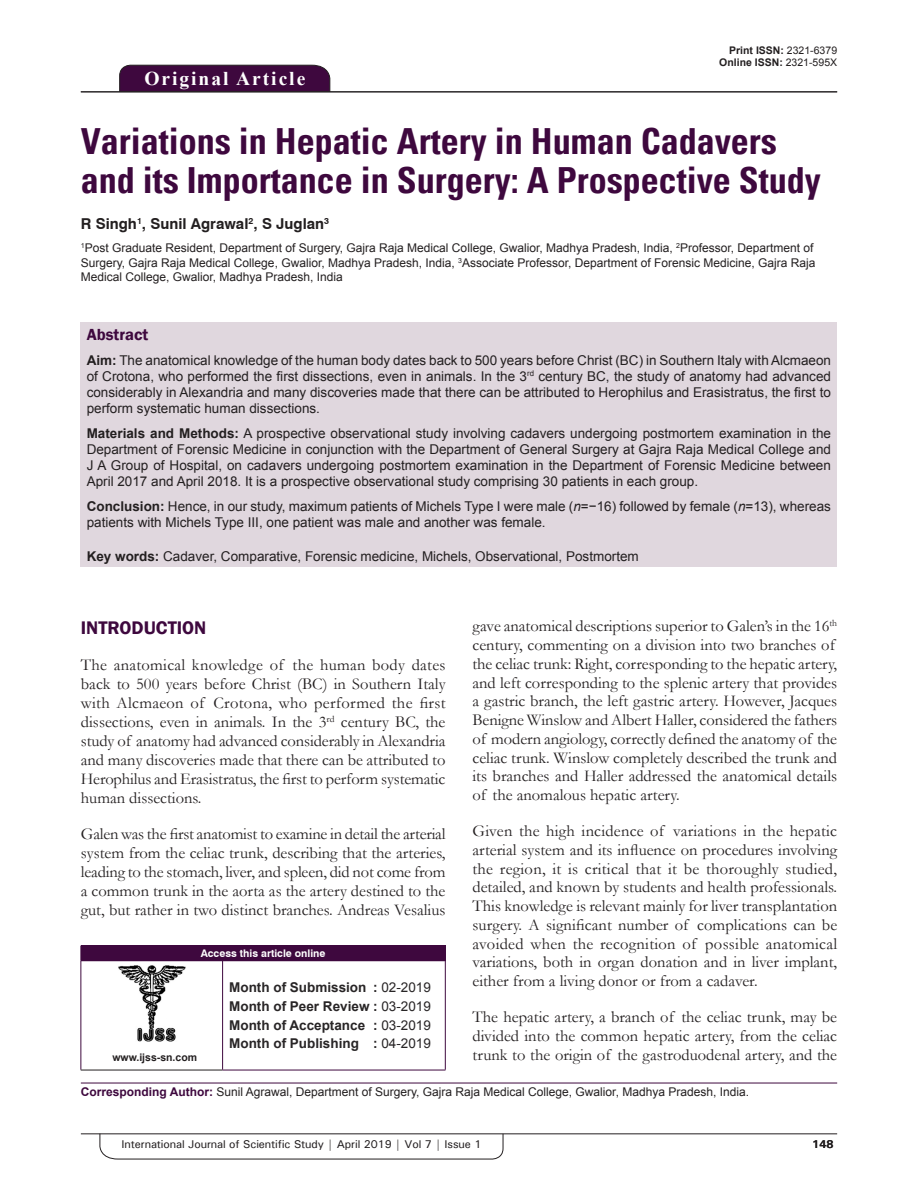
<style>
.page{position:relative;width:918px;height:1188px;background:#fff}
.page>*{position:absolute;margin:0;border:0;box-sizing:border-box;transform-origin:0 0}
.AT{font:700 condensed 36px/39px "Univers";color:#3e083e}
.AH{font:700 19.5px "Times New Roman";letter-spacing:.1em;color:#fff}
.t1{font:600 18.75px "Franklin Gothic";color:#3e083e}
.TX{font:16.5px/18.8px "Garamond";color:#231f20;text-align:justify}
.ABSH{font:600 16.5px "Franklin Gothic";color:#3e083e}
.AU{font:700 15px "Swiss 721 BT";color:#231f20}
.ABS{font:13.5px/16.2px "Arial";color:#231f20;text-align:justify}
.HIS{font:700 13.5px/18.8px "Arial";color:#282526;text-align:justify}
.KWD{font:13.5px "Arial";color:#231f20}
.AFF{font:12px/14.4px "Arial";color:#231f20}
.ADD{font:12px "Arial";color:#231f20}
.RF{font:500 11.25px "Univers";letter-spacing:-.01em;color:#231f20}
.t2{font:700 11.25px "Univers";color:#231f20}
.DOI{font:700 10.5px "Arial";color:#231f20}
.AAO{font:700 10.5px "Swiss 721 BT";color:#fff}
.Web{font:700 10.5px "Arial";color:#231f20}
.s1{font-weight:400}
.s2{font-weight:700}
.s3{font-style:italic}
.s4{font-weight:700;color:#3e083e}
</style>
<div class="page">
<hr style="left:81px;top:1134px;width:756px;height:1px;background:#231f20">
<svg style="left:100px;top:1133px;width:403px;height:26px"></svg>
<div style="left:119px;top:65px;width:211px;height:26px;background:#3e083e"></div>
<hr style="left:81px;top:91px;width:756px;height:1px;background:#231f20">
<div style="left:81px;top:322px;width:756px;height:245px;background:#e0d7de"></div>
<div style="left:81px;top:946px;width:364px;height:15px;background:#3e083e"></div>
<svg style="left:445px;top:946px;width:1px;height:14px"></svg>
<hr style="left:81px;top:961px;width:1px;height:109px;background:#3e083e">
<hr style="left:81px;top:1070px;width:142px;height:1px;background:#231f20">
<hr style="left:223px;top:960px;width:223px;height:1px;background:#3e083e">
<hr style="left:222px;top:961px;width:1px;height:109px;background:#3e083e">
<hr style="left:445px;top:961px;width:1px;height:109px;background:#3e083e">
<hr style="left:223px;top:1070px;width:223px;height:1px;background:#3e083e">
<img style="left:118px;top:965px;width:68px;height:76px">
<hr style="left:81px;top:1083px;width:756px;height:1px;background:#3e083e">
<p class="AH" style="left:144px;top:64px;width:162px">Original Article</p>
<p class="DOI" style="left:729px;top:42px;width:109px">Print ISSN: <span class="s1">2321-6379</span></p>
<p class="DOI" style="left:719px;top:55px;width:119px">Online ISSN: <span class="s1">2321-595X</span></p>
<p class="AT" style="left:81px;top:122px;width:741px">Variations in Hepatic Artery in Human Cadavers and its Importance in Surgery: A Prospective Study</p>
<p class="AU" style="left:81px;top:215px;width:250px">R Singh<sup>1</sup>, Sunil Agrawal<sup>2</sup>, S Juglan<sup>3</sup></p>
<p class="AFF" style="left:81px;top:241px;width:736px"><sup>1</sup>Post Graduate Resident, Department of Surgery, Gajra Raja Medical College, Gwalior, Madhya Pradesh, India, <sup>2</sup>Professor, Department of<br>Surgery, Gajra Raja Medical College, Gwalior, Madhya Pradesh, India, <sup>3</sup>Associate Professor, Department of Forensic Medicine, Gajra Raja<br>Medical College, Gwalior, Madhya Pradesh, India</p>
<p class="ABSH" style="left:87px;top:324px;width:63px">Abstract</p>
<p class="ABS" style="left:87px;top:352px;width:746px"><span class="s2">Aim:</span> The anatomical knowledge of the human body dates back to 500 years before Christ (BC) in Southern Italy with Alcmaeon of Crotona, who performed the first dissections, even in animals. In the 3<sup>rd</sup> century BC, the study of anatomy had advanced considerably in Alexandria and many discoveries made that there can be attributed to Herophilus and Erasistratus, the first to perform systematic human dissections.</p>
<p class="ABS" style="left:87px;top:425px;width:746px"><span class="s2">Materials and Methods:</span> A prospective observational study involving cadavers undergoing postmortem examination in the Department of Forensic Medicine in conjunction with the Department of General Surgery at Gajra Raja Medical College and J A Group of Hospital, on cadavers undergoing postmortem examination in the Department of Forensic Medicine between April 2017 and April 2018. It is a prospective observational study comprising 30 patients in each group.</p>
<p class="ABS" style="left:87px;top:498px;width:746px"><span class="s2">Conclusion:</span> Hence, in our study, maximum patients of Michels Type I were male (<span class="s3">n</span>=−16) followed by female (<span class="s3">n</span>=13), whereas patients with Michels Type III, one patient was male and another was female.</p>
<p class="KWD" style="left:87px;top:547px;width:554px"><span class="s2">Key words:</span> Cadaver, Comparative, Forensic medicine, Michels, Observational, Postmortem</p>
<p class="TX" style="left:473px;top:616px;width:366px;text-align:left">gave anatomical descriptions superior to Galen’s in the 16<sup>th </sup>century, commenting on a division into two branches of the celiac trunk: Right, corresponding to the hepatic artery, and left corresponding to the splenic artery that provides a gastric branch, the left gastric artery. However, Jacques Benigne Winslow and Albert Haller, considered the fathers of modern angiology, correctly defined the anatomy of the celiac trunk. Winslow completely described the trunk and its branches and Haller addressed the anatomical details of the anomalous hepatic artery.</p>
<p class="TX" style="left:473px;top:821px;width:366px">Given the high incidence of variations in the hepatic arterial system and its influence on procedures involving the region, it is critical that it be thoroughly studied, detailed, and known by students and health professionals.<br>This knowledge is relevant mainly for liver transplantation surgery. A significant number of complications can be avoided when the recognition of possible anatomical variations, both in organ donation and in liver implant, either from a living donor or from a cadaver.</p>
<p class="TX" style="left:473px;top:1007px;width:366px">The hepatic artery, a branch of the celiac trunk, may be divided into the common hepatic artery, from the celiac trunk to the origin of the gastroduodenal artery, and the</p>
<h1 class="t1" style="left:81px;top:616px;width:127px">INTRODUCTION</h1>
<p class="TX" style="left:81px;top:655px;width:366px">The anatomical knowledge of the human body dates back to 500 years before Christ (BC) in Southern Italy with Alcmaeon of Crotona, who performed the first dissections, even in animals. In the 3<sup>rd</sup> century BC, the study of anatomy had advanced considerably in Alexandria and many discoveries made that there can be attributed to Herophilus and Erasistratus, the first to perform systematic human dissections.</p>
<p class="TX" style="left:81px;top:824px;width:366px">Galen was the first anatomist to examine in detail the arterial system from the celiac trunk, describing that the arteries, leading to the stomach, liver, and spleen, did not come from a common trunk in the aorta as the artery destined to the gut, but rather in two distinct branches. Andreas Vesalius</p>
<p class="AAO" style="left:201px;top:947px;width:126px">Access this article online</p>
<p class="HIS" style="left:229px;top:978px;width:203px">Month of Submission : <span class="s1">02-2019<br></span>Month of Peer Review : <span class="s1">03-2019<br></span>Month of Acceptance : <span class="s1">03-2019<br></span>Month of Publishing : <span class="s1">04-2019</span></p>
<p class="ADD" style="left:81px;top:1084px;width:670px"><span class="s4">Corresponding Author:</span> Sunil Agrawal, Department of Surgery, Gajra Raja Medical College, Gwalior, Madhya Pradesh, India.</p>
<p class="Web" style="left:112px;top:1050px;width:86px">www.ijss-sn.com</p>
<p class="RF" style="left:122px;top:1137px;width:361px">International Journal of Scientific Study | April 2019 | Vol 7 | Issue 1</p>
<p class="t2" style="left:812px;top:1137px;width:23px">148</p>
</div>
